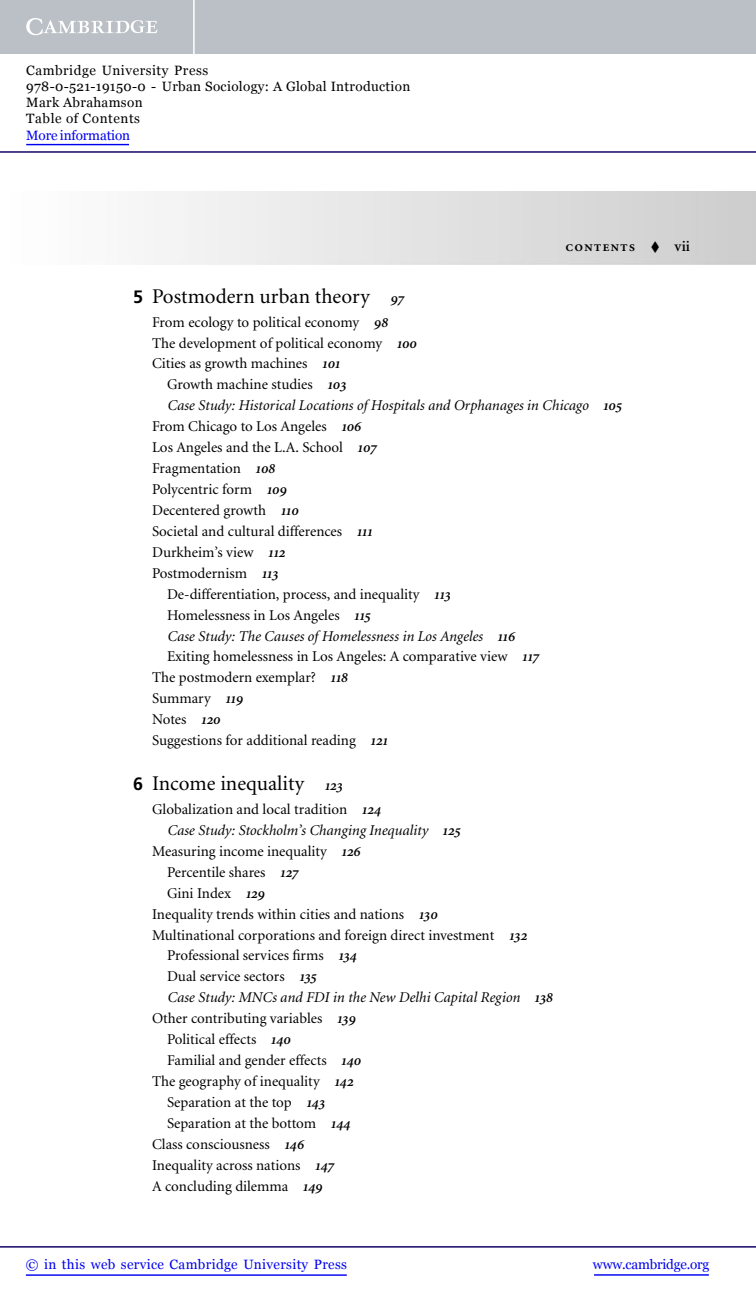
<style>
.page{position:relative;width:756px;height:1298px;background:#fff}
.page>*{position:absolute;margin:0;border:0;box-sizing:border-box;transform-origin:0 0}
.t1{font:20.85px "Minion";color:#000}
.t2{font:15px "Minion";color:#000}
.t3{font:italic 15px "Minion";color:#000}
.t4{font:15px "Minion Semibold SC";letter-spacing:.065em;color:#000}
.t5{font:13.5px/16.2px "Georgia";letter-spacing:.025em;color:#000}
.t6{font:13.5px "Georgia";letter-spacing:.025em;color:#0000f1}
.t7{font:13.5px "Georgia";letter-spacing:-.015em;color:#0000f1}
.t8{font:13.5px "Georgia";letter-spacing:-.01em;color:#0000f1}
.s1{font-family:"MSAM10";font-size:13.5px}
.s2{font-family:"Minion";font-weight:600}
.s3{font-family:"Frutiger";font-weight:700;font-size:18px}
.s4{font-family:"Minion Semibold Italic SC";font-size:15px}
.s5{font-family:"Minion Semibold Italic SC"}
.s6{font-family:"Minion Semibold Italic SC";font-style:normal}
</style>
<div class="page">
<div style="left:0;top:0;width:756px;height:54px;background:#bac0c6"></div>
<svg style="left:26px;top:18px;width:132px;height:17px"></svg>
<hr style="left:193px;top:0;width:2px;height:54px;background:#fff">
<hr style="left:0;top:151px;width:756px;height:2px;background:#150666">
<hr style="left:594px;top:1274px;width:115px;height:1px;background:#0000f1">
<hr style="left:0;top:1246px;width:756px;height:1px;background:#150666">
<hr style="left:26px;top:1274px;width:321px;height:1px;background:#0000f1">
<hr style="left:26px;top:144px;width:103px;height:1px;background:#0000f1">
<p class="t5" style="left:26px;top:62px;width:386px">Cambridge University Press<br>978-0-521-19150-0 - Urban Sociology: A Global Introduction<br>Mark Abrahamson<br>Table of Contents</p>
<p class="t8" style="left:26px;top:127px;width:105px">More information</p>
<p class="t4" style="left:566px;top:240px;width:126px">contents <span class="s1">-</span> <span class="s2">vii</span></p>
<h1 class="t1" style="left:133px;top:288px;width:273px"><span class="s3">5</span> Postmodern urban theory <span class="s4">97</span></h1>
<p class="t2" style="left:152px;top:316px;width:238px">From ecology to political economy <span class="s5">98</span></p>
<p class="t2" style="left:152px;top:337px;width:266px">The development of political economy <span class="s5">100</span></p>
<p class="t2" style="left:152px;top:358px;width:190px">Cities as growth machines <span class="s5">101</span></p>
<p class="t2" style="left:167px;top:379px;width:181px">Growth machine studies <span class="s5">103</span></p>
<p class="t3" style="left:167px;top:399px;width:456px">Case Study: Historical Locations of Hospitals and Orphanages in Chicago <span class="s6">105</span></p>
<p class="t2" style="left:152px;top:420px;width:211px">From Chicago to Los Angeles <span class="s5">106</span></p>
<p class="t2" style="left:152px;top:441px;width:226px">Los Angeles and the L.A. School <span class="s5">107</span></p>
<p class="t2" style="left:152px;top:462px;width:125px">Fragmentation <span class="s5">108</span></p>
<p class="t2" style="left:152px;top:483px;width:136px">Polycentric form <span class="s5">109</span></p>
<p class="t2" style="left:152px;top:504px;width:148px">Decentered growth <span class="s5">110</span></p>
<p class="t2" style="left:152px;top:525px;width:222px">Societal and cultural differences <span class="s5">111</span></p>
<p class="t2" style="left:152px;top:546px;width:135px">Durkheim’s view <span class="s5">112</span></p>
<p class="t2" style="left:152px;top:567px;width:128px">Postmodernism <span class="s5">113</span></p>
<p class="t2" style="left:167px;top:588px;width:285px">De-differentiation, process, and inequality <span class="s5">113</span></p>
<p class="t2" style="left:167px;top:609px;width:205px">Homelessness in Los Angeles <span class="s5">115</span></p>
<p class="t3" style="left:167px;top:630px;width:350px">Case Study: The Causes of Homelessness in Los Angeles <span class="s6">116</span></p>
<p class="t2" style="left:167px;top:651px;width:374px">Exiting homelessness in Los Angeles: A comparative view <span class="s5">117</span></p>
<p class="t2" style="left:152px;top:671px;width:197px">The postmodern exemplar? <span class="s5">118</span></p>
<p class="t2" style="left:152px;top:692px;width:93px">Summary <span class="s5">119</span></p>
<p class="t2" style="left:152px;top:713px;width:70px">Notes <span class="s5">120</span></p>
<p class="t2" style="left:152px;top:734px;width:237px">Suggestions for additional reading <span class="s5">121</span></p>
<h1 class="t1" style="left:133px;top:775px;width:211px"><span class="s3">6</span> Income inequality <span class="s4">123</span></h1>
<p class="t2" style="left:152px;top:803px;width:231px">Globalization and local tradition <span class="s5">124</span></p>
<p class="t3" style="left:167px;top:824px;width:295px">Case Study: Stockholm’s Changing Inequality <span class="s6">125</span></p>
<p class="t2" style="left:152px;top:845px;width:210px">Measuring income inequality <span class="s5">126</span></p>
<p class="t2" style="left:167px;top:866px;width:133px">Percentile shares <span class="s5">127</span></p>
<p class="t2" style="left:167px;top:887px;width:100px">Gini Index <span class="s5">129</span></p>
<p class="t2" style="left:152px;top:908px;width:287px">Inequality trends within cities and nations <span class="s5">130</span></p>
<p class="t2" style="left:152px;top:929px;width:377px">Multinational corporations and foreign direct investment <span class="s5">132</span></p>
<p class="t2" style="left:167px;top:949px;width:192px">Professional services firms <span class="s5">134</span></p>
<p class="t2" style="left:167px;top:970px;width:151px">Dual service sectors <span class="s5">135</span></p>
<p class="t3" style="left:167px;top:991px;width:387px">Case Study: MNCs and FDI in the New Delhi Capital Region <span class="s6">138</span></p>
<p class="t2" style="left:152px;top:1012px;width:205px">Other contributing variables <span class="s5">139</span></p>
<p class="t2" style="left:167px;top:1033px;width:125px">Political effects <span class="s5">140</span></p>
<p class="t2" style="left:167px;top:1054px;width:196px">Familial and gender effects <span class="s5">140</span></p>
<p class="t2" style="left:152px;top:1075px;width:203px">The geography of inequality <span class="s5">142</span></p>
<p class="t2" style="left:167px;top:1096px;width:160px">Separation at the top <span class="s5">143</span></p>
<p class="t2" style="left:167px;top:1117px;width:185px">Separation at the bottom <span class="s5">144</span></p>
<p class="t2" style="left:152px;top:1138px;width:154px">Class consciousness <span class="s5">146</span></p>
<p class="t2" style="left:152px;top:1159px;width:184px">Inequality across nations <span class="s5">147</span></p>
<p class="t2" style="left:152px;top:1180px;width:172px">A concluding dilemma <span class="s5">149</span></p>
<p class="t6" style="left:26px;top:1256px;width:323px">© in this web service Cambridge University Press</p>
<p class="t7" style="left:593px;top:1256px;width:118px">www.cambridge.org</p>
</div>
